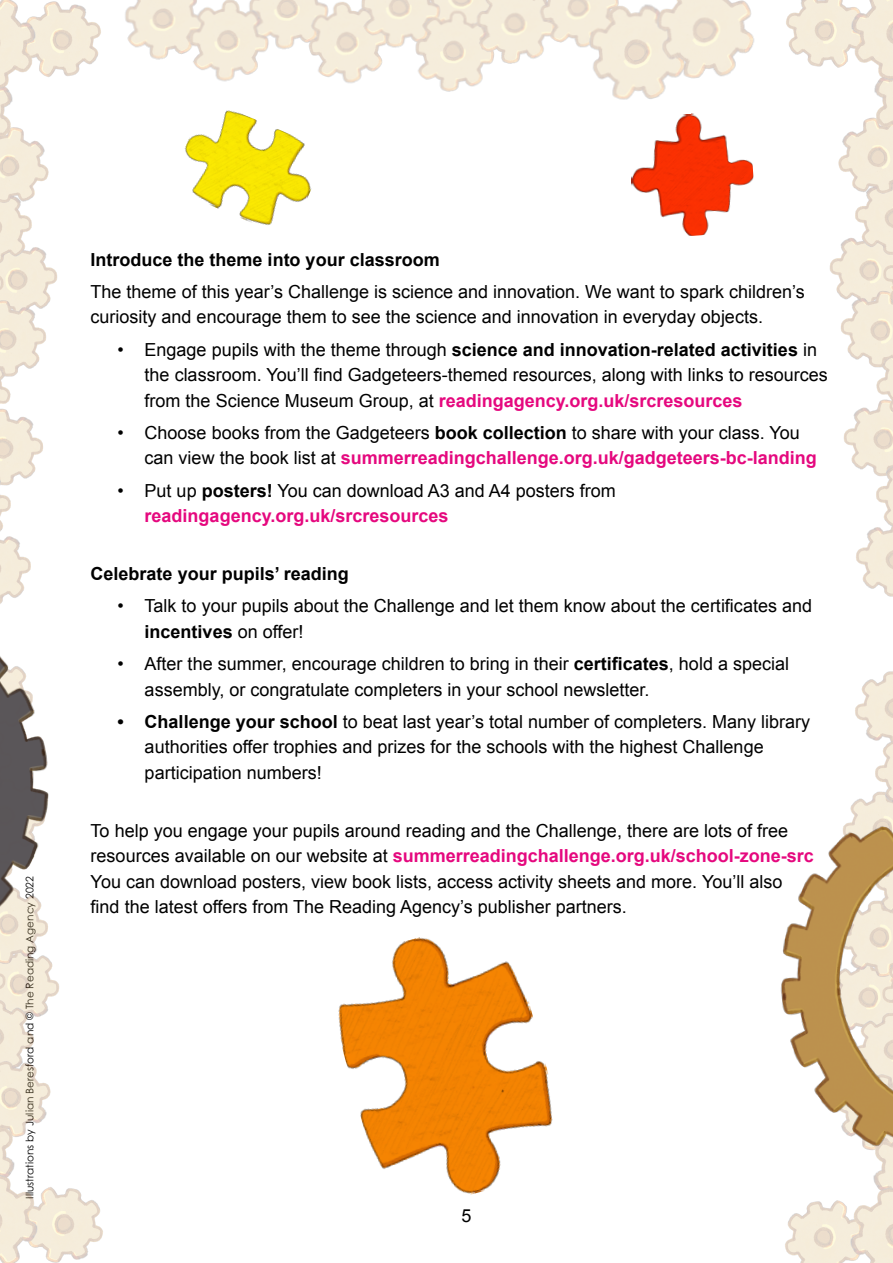
<style>
.page{position:relative;width:893px;height:1263px;background:#fff}
.page>*{position:absolute;margin:0;border:0;box-sizing:border-box;transform-origin:0 0}
.t1{font:18px/25.5px "Arial";color:#000}
.t2{font:700 18px "Arial";color:#000}
.t3{font:10.5px "Century Gothic Pro";color:#000}
.s1{font-weight:700}
.s2{font-weight:700;color:#e5087e}
</style>
<div class="page">
<img style="left:785px;top:1168px;width:108px;height:95px">
<img style="left:786px;top:0;width:107px;height:787px">
<img style="left:0;top:108px;width:57px;height:268px">
<img style="left:781px;top:787px;width:112px;height:381px">
<img style="left:0;top:0;width:754px;height:108px">
<img style="left:0;top:376px;width:103px;height:887px">
<img style="left:0;top:548px;width:102px;height:414px">
<img style="left:631px;top:113px;width:123px;height:123px">
<img style="left:338px;top:937px;width:215px;height:258px">
<img style="left:168px;top:98px;width:160px;height:127px">
<p class="t3" style="left:23px;top:1198px;width:324px;rotate:-90deg">Illustrations by Julian Beresford and © The Reading Agency 2022</p>
<p class="t2" style="left:91px;top:247px;width:351px">Introduce the theme into your classroom</p>
<p class="t1" style="left:91px;top:279px;width:716px">The theme of this year’s Challenge is science and innovation. We want to spark children’s curiosity and encourage them to see the science and innovation in everyday objects.</p>
<p class="t1" style="left:145px;top:337px;width:685px;text-indent:-27px">• Engage pupils with the theme through <span class="s1">science and innovation-related activities</span> in the classroom. You’ll find Gadgeteers-themed resources, along with links to resources from the Science Museum Group, at <span class="s2">readingagency.org.uk/srcresources</span></p>
<p class="t1" style="left:145px;top:420px;width:674px;text-indent:-27px">• Choose books from the Gadgeteers <span class="s1">book collection</span> to share with your class. You can view the book list at <span class="s2">summerreadingchallenge.org.uk/gadgeteers-bc-landing</span></p>
<p class="t1" style="left:145px;top:478px;width:473px;text-indent:-27px">• Put up <span class="s1">posters!</span> You can download A3 and A4 posters from <span class="s2">readingagency.org.uk/srcresources</span></p>
<p class="t2" style="left:91px;top:562px;width:260px">Celebrate your pupils’ reading</p>
<p class="t1" style="left:145px;top:593px;width:669px;text-indent:-27px">• Talk to your pupils about the Challenge and let them know about the certificates and <span class="s1">incentives</span> on offer!</p>
<p class="t1" style="left:145px;top:651px;width:646px;text-indent:-27px">• After the summer, encourage children to bring in their <span class="s1">certificates</span>, hold a special assembly, or congratulate completers in your school newsletter.</p>
<p class="t1" style="left:145px;top:709px;width:667px;text-indent:-27px"><span class="s1">• Challenge your school</span> to beat last year’s total number of completers. Many library authorities offer trophies and prizes for the schools with the highest Challenge participation numbers!</p>
<p class="t1" style="left:91px;top:818px;width:725px">To help you engage your pupils around reading and the Challenge, there are lots of free resources available on our website at <span class="s2">summerreadingchallenge.org.uk/school-zone-src </span>You can download posters, view book lists, access activity sheets and more. You’ll also find the latest offers from The Reading Agency’s publisher partners.</p>
<p class="t1" style="left:461px;top:1203px;width:12px">5</p>
</div>
